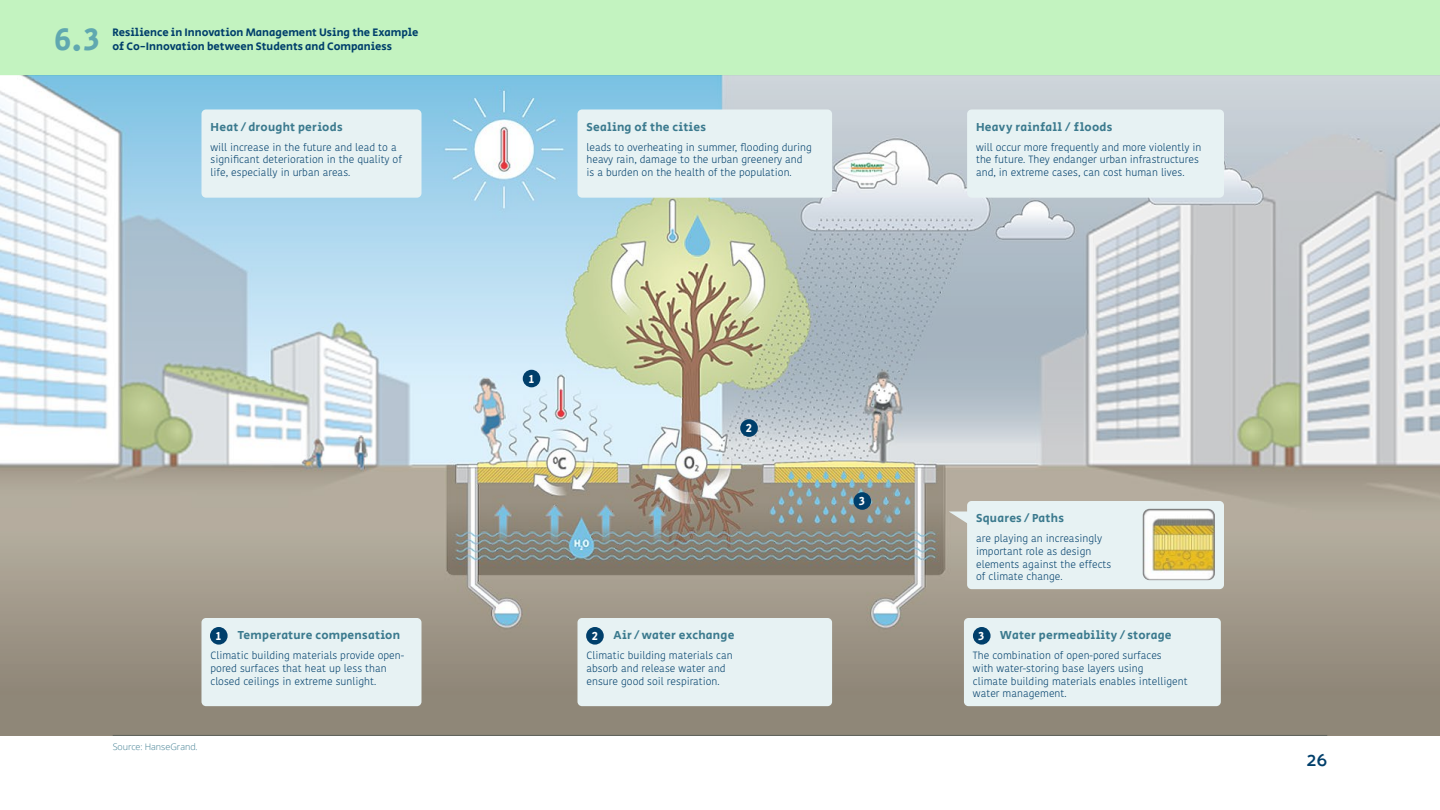
<style>
.page{position:relative;width:1440px;height:810px;background:#fff}
.page>*{position:absolute;margin:0;border:0;box-sizing:border-box;transform-origin:0 0}
.t1{font:32.1px "Secular One";color:#60a8b0}
.t2{font:600 19.5px "Palanquin";color:#003f6b}
.t3{font:12px "Secular One";letter-spacing:.02em;color:#3b7a8e}
.t4{font:12px "Secular One";color:#fff}
.t5{font:11.25px/13.9px "Secular One";color:#003f6b}
.t6{font:300 10.5px/12.6px "Kohinoor Bangla";color:#003f6b}
.t7{font:300 9px "Open Sans";letter-spacing:-.005em;color:#3b7a8e}
</style>
<div class="page">
<div style="left:0;top:0;width:1440px;height:75px;background:#c3f3c0"></div>
<img style="left:0;top:75px;width:1440px;height:661px">
<div style="left:201px;top:110px;width:221px;height:88px;background:#e7f2f3;border-radius:4px"></div>
<div style="left:578px;top:110px;width:254px;height:88px;background:#e7f2f3;border-radius:4px"></div>
<div style="left:967px;top:110px;width:257px;height:88px;background:#e7f2f3;border-radius:4px"></div>
<div style="left:967px;top:501px;width:257px;height:88px;background:#e7f2f3;border-radius:4px"></div>
<div style="left:201px;top:618px;width:221px;height:88px;background:#e7f2f3;border-radius:4px"></div>
<div style="left:578px;top:618px;width:254px;height:88px;background:#e7f2f3;border-radius:4px"></div>
<div style="left:964px;top:618px;width:257px;height:88px;background:#e7f2f3;border-radius:4px"></div>
<svg style="left:949px;top:512px;width:18px;height:17px"></svg>
<img style="left:1143px;top:509px;width:72px;height:71px">
<div style="left:210px;top:627px;width:18px;height:18px;background:#003f6b;border-radius:50%"></div>
<div style="left:523px;top:370px;width:17px;height:17px;background:#003f6b;border-radius:50%"></div>
<div style="left:586px;top:627px;width:18px;height:18px;background:#003f6b;border-radius:50%"></div>
<div style="left:740px;top:419px;width:18px;height:18px;background:#003f6b;border-radius:50%"></div>
<div style="left:973px;top:627px;width:18px;height:18px;background:#003f6b;border-radius:50%"></div>
<div style="left:854px;top:492px;width:17px;height:18px;background:#003f6b;border-radius:50%"></div>
<h1 class="t1" style="left:54px;top:17px;width:47px">6.3</h1>
<p class="t5" style="left:113px;top:26px;width:307px">Resilience in Innovation Management Using the Example of Co-Innovation between Students and Companiess</p>
<p class="t3" style="left:210px;top:118px;width:134px">Heat / drought periods</p>
<p class="t6" style="left:210px;top:141px;width:193px">will increase in the future and lead to a significant deterioration in the quality of life, especially in urban areas.</p>
<p class="t3" style="left:237px;top:627px;width:164px">Temperature compensation</p>
<p class="t6" style="left:210px;top:649px;width:195px">Climatic building materials provide open&shy;pored surfaces that heat up less than closed ceilings in extreme sunlight.</p>
<p class="t4" style="left:216px;top:628px;width:7px">1</p>
<p class="t7" style="left:113px;top:741px;width:87px">Source: HanseGrand.</p>
<p class="t3" style="left:587px;top:118px;width:121px">Sealing of the cities</p>
<p class="t6" style="left:587px;top:141px;width:227px">leads to overheating in summer, flooding during heavy rain, damage to the urban greenery and is a burden on the health of the population.</p>
<p class="t4" style="left:529px;top:370px;width:7px">1</p>
<p class="t4" style="left:746px;top:420px;width:8px">2</p>
<p class="t3" style="left:614px;top:627px;width:122px">Air / water exchange</p>
<p class="t6" style="left:586px;top:649px;width:148px">Climatic building materials can absorb and release water and ensure good soil respiration.</p>
<p class="t4" style="left:592px;top:628px;width:8px">2</p>
<p class="t4" style="left:859px;top:493px;width:7px">3</p>
<p class="t3" style="left:976px;top:118px;width:138px">Heavy rainfall / floods</p>
<p class="t6" style="left:976px;top:141px;width:227px">will occur more frequently and more violently in the future. They endanger urban infrastructures and, in extreme cases, can cost human lives.</p>
<p class="t3" style="left:976px;top:510px;width:89px">Squares / Paths</p>
<p class="t6" style="left:976px;top:532px;width:137px">are playing an increasingly important role as design elements against the effects of climate change.</p>
<p class="t3" style="left:1000px;top:627px;width:173px">Water permeability / storage</p>
<p class="t6" style="left:973px;top:649px;width:216px">The combination of open-pored surfaces<br>with water-storing base layers using<br>climate building materials enables intelligent water management.</p>
<p class="t4" style="left:979px;top:628px;width:7px">3</p>
<h2 class="t2" style="left:1307px;top:748px;width:22px">26</h2>
</div>
